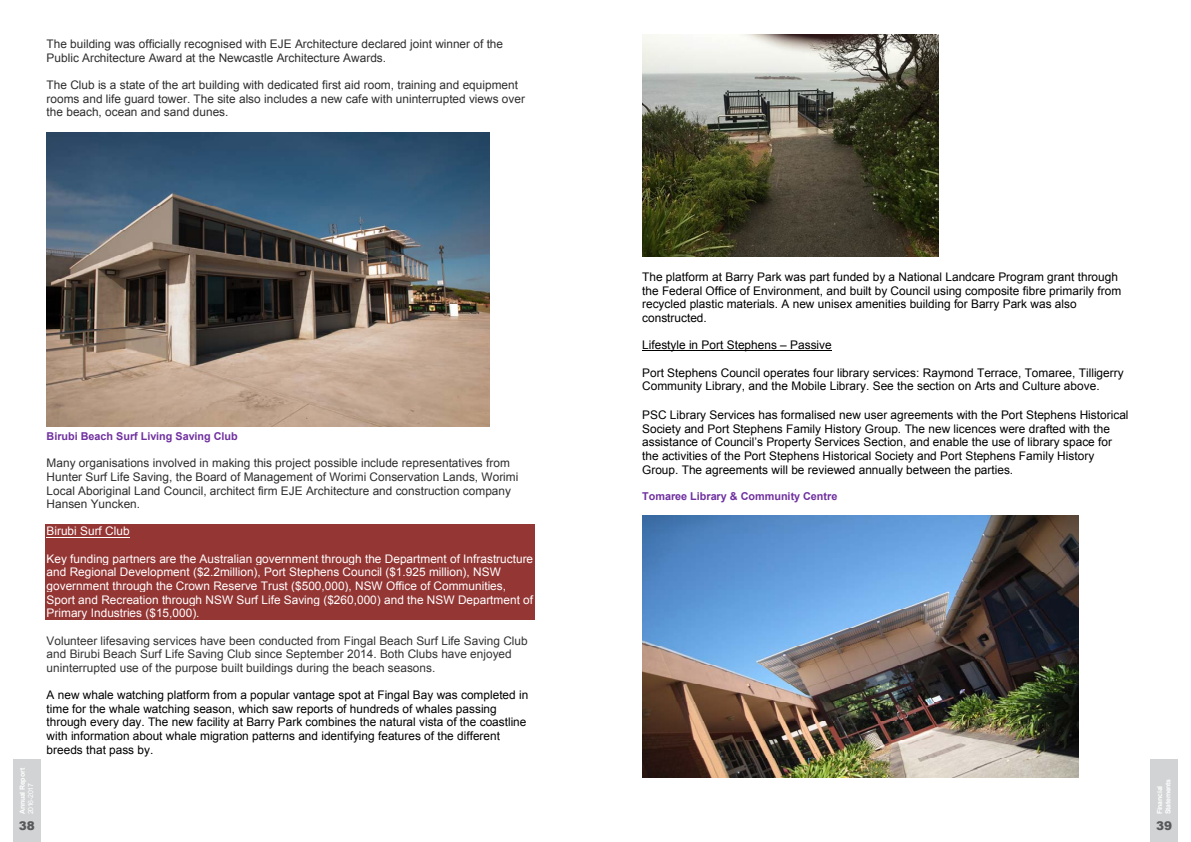
<style>
.page{position:relative;width:1191px;height:842px;background:#fff}
.page>*{position:absolute;margin:0;border:0;box-sizing:border-box;transform-origin:0 0}
.t1{font:900 12px "Arial";color:#58595b}
.t2{font:11.9px/13.7px "Arial";color:#000}
.t3{font:11.8px/13.6px "Arial";color:#2e2e2e}
.t4{font:11.8px/13.6px "Arial";color:#fff}
.t5{font:11.8px/13.6px "Arial";color:#000}
.t6{font:11.8px/13.6px "Arial";color:#333}
.t7{font:700 10.8px "Arial";color:#7030a0}
.t8{font:700 7px/8.4px "Arial";letter-spacing:-.035em;color:#fff}
.t9{font:7px "Arial";letter-spacing:-.05em;color:#fff}
</style>
<div class="page">
<div style="left:45px;top:524px;width:490px;height:14px;background:#943634"></div>
<hr style="left:47px;top:537px;width:83px;height:1px;background:#fff">
<div style="left:45px;top:538px;width:490px;height:14px;background:#943634"></div>
<div style="left:45px;top:552px;width:490px;height:13px;background:#943634"></div>
<div style="left:45px;top:565px;width:490px;height:14px;background:#943634"></div>
<div style="left:45px;top:579px;width:490px;height:14px;background:#943634"></div>
<div style="left:45px;top:593px;width:490px;height:13px;background:#943634"></div>
<div style="left:45px;top:606px;width:490px;height:14px;background:#943634"></div>
<img style="left:47px;top:133px;width:442px;height:293px">
<hr style="left:642px;top:351px;width:190px;height:1px;background:#000">
<img style="left:642px;top:34px;width:296px;height:222px">
<img style="left:642px;top:516px;width:436px;height:261px">
<div style="left:13px;top:759px;width:27px;height:83px;background:#d1d3d4"></div>
<div style="left:1150px;top:759px;width:27px;height:83px;background:#d1d3d4"></div>
<p class="t3" style="left:47px;top:37px;width:458px">The building was officially recognised with EJE Architecture declared joint winner of the<br>Public Architecture Award at the Newcastle Architecture Awards.</p>
<p class="t3" style="left:47px;top:78px;width:480px">The Club is a state of the art building with dedicated first aid room, training and equipment rooms and life guard tower. The site also includes a new cafe with uninterrupted views over the beach, ocean and sand dunes.</p>
<p class="t7" style="left:47px;top:429px;width:193px">Birubi Beach Surf Living Saving Club</p>
<p class="t3" style="left:47px;top:456px;width:473px">Many organisations involved in making this project possible include representatives from Hunter Surf Life Saving, the Board of Management of Worimi Conservation Lands, Worimi Local Aboriginal Land Council, architect firm EJE Architecture and construction company Hansen Yuncken.</p>
<p class="t4" style="left:47px;top:525px;width:84px">Birubi Surf Club</p>
<p class="t4" style="left:47px;top:552px;width:488px">Key funding partners are the Australian government through the Department of Infrastructure and Regional Development ($2.2million), Port Stephens Council ($1.925 million), NSW government through the Crown Reserve Trust ($500,000), NSW Office of Communities, Sport and Recreation through NSW Surf Life Saving ($260,000) and the NSW Department of Primary Industries ($15,000).</p>
<p class="t6" style="left:47px;top:634px;width:483px">Volunteer lifesaving services have been conducted from Fingal Beach Surf Life Saving Club and Birubi Beach Surf Life Saving Club since September 2014. Both Clubs have enjoyed uninterrupted use of the purpose built buildings during the beach seasons.</p>
<p class="t5" style="left:47px;top:688px;width:483px">A new whale watching platform from a popular vantage spot at Fingal Bay was completed in time for the whale watching season, which saw reports of hundreds of whales passing through every day. The new facility at Barry Park combines the natural vista of the coastline with information about whale migration patterns and identifying features of the different breeds that pass by.</p>
<p class="t2" style="left:642px;top:270px;width:480px">The platform at Barry Park was part funded by a National Landcare Program grant through the Federal Office of Environment, and built by Council using composite fibre primarily from recycled plastic materials. A new unisex amenities building for Barry Park was also constructed.</p>
<p class="t2" style="left:642px;top:338px;width:191px">Lifestyle in Port Stephens – Passive</p>
<p class="t2" style="left:642px;top:366px;width:483px">Port Stephens Council operates four library services: Raymond Terrace, Tomaree, Tilligerry<br>Community Library, and the Mobile Library. See the section on Arts and Culture above.</p>
<p class="t2" style="left:642px;top:408px;width:488px">PSC Library Services has formalised new user agreements with the Port Stephens Historical Society and Port Stephens Family History Group. The new licences were drafted with the assistance of Council’s Property Services Section, and enable the use of library space for the activities of the Port Stephens Historical Society and Port Stephens Family History Group. The agreements will be reviewed annually between the parties.</p>
<p class="t7" style="left:642px;top:489px;width:197px">Tomaree Library &amp; Community Centre</p>
<p class="t8" style="left:18px;top:814px;width:48px;rotate:-90deg">Annual Report</p>
<p class="t9" style="left:26px;top:814px;width:32px;rotate:-90deg">2016-2017</p>
<p class="t8" style="left:1155px;top:814px;width:37px;rotate:-90deg">Financial<br>Statements</p>
<p class="t1" style="left:19px;top:817px;width:18px">38</p>
<p class="t1" style="left:1156px;top:817px;width:18px">39</p>
</div>
